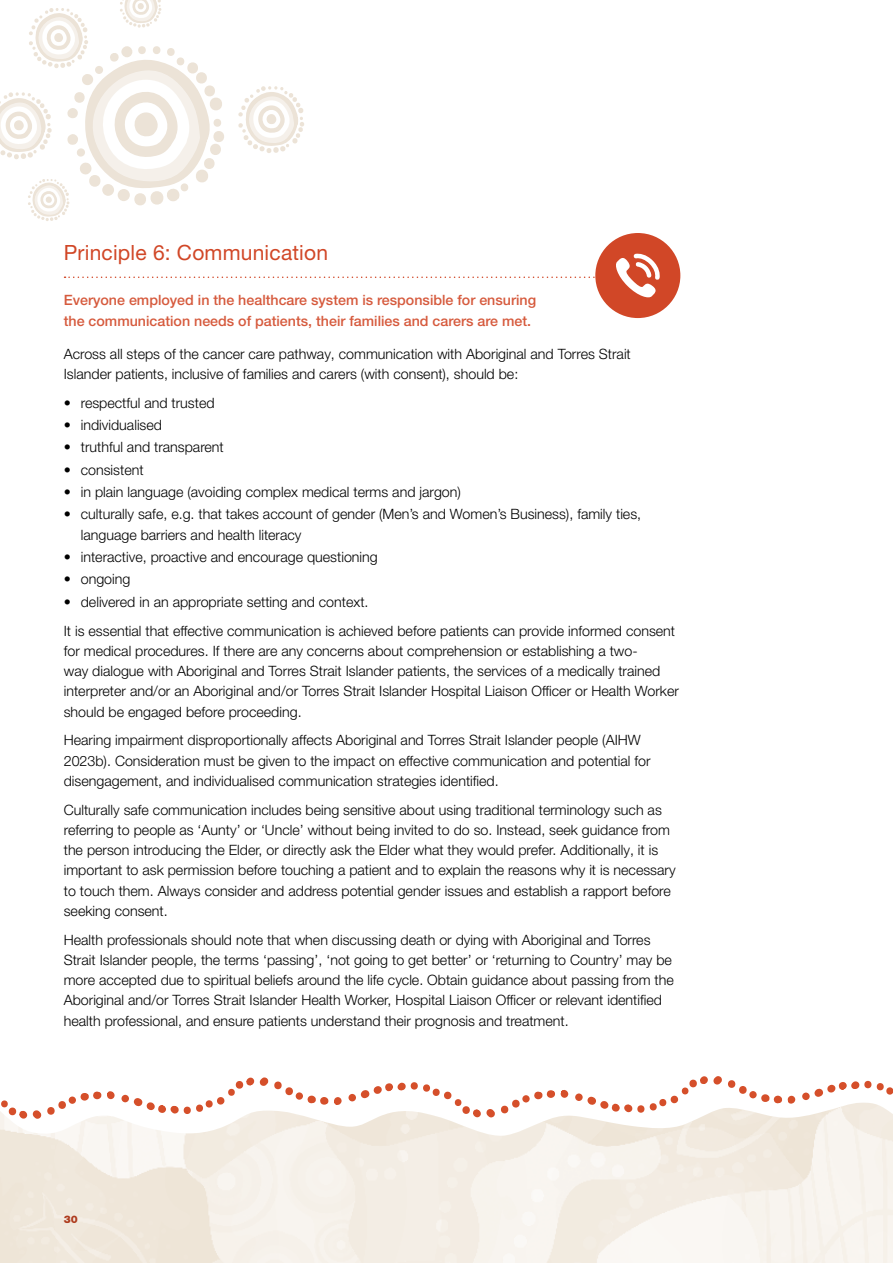
<style>
.page{position:relative;width:893px;height:1263px;background:#fff}
.page>*{position:absolute;margin:0;border:0;box-sizing:border-box;transform-origin:0 0}
.t1{font:21px "Helvetica Neue LT Pro";letter-spacing:.01em;color:#d14727}
.t2{font:300 14.25px/20.2px "Helvetica Neue LT Pro";color:#000}
.t3{font:500 14.25px/20.2px "Helvetica Neue LT Pro";color:#d65a3d}
.t4{font:900 10.5px "Helvetica Neue LT Pro";color:#ae3c1e}
</style>
<div class="page">
<svg style="left:238px;top:86px;width:66px;height:67px"></svg>
<svg style="left:0;top:0;width:224px;height:221px"></svg>
<svg style="left:561px;top:1090px;width:7px;height:7px"></svg>
<div style="left:575px;top:1093px;width:8px;height:8px;background:#d54f2a;border-radius:50%"></div>
<svg style="left:534px;top:1090px;width:21px;height:7px"></svg>
<svg style="left:80px;top:1091px;width:35px;height:6px"></svg>
<svg style="left:590px;top:1076px;width:157px;height:21px"></svg>
<div style="left:749px;top:1091px;width:8px;height:7px;background:#d54f2a;border-radius:50%"></div>
<div style="left:802px;top:1092px;width:8px;height:8px;background:#d54f2a;border-radius:50%"></div>
<svg style="left:814px;top:1081px;width:79px;height:16px"></svg>
<svg style="left:761px;top:1094px;width:20px;height:3px"></svg>
<svg style="left:228px;top:1077px;width:65px;height:19px"></svg>
<div style="left:296px;top:1092px;width:7px;height:8px;background:#d54f2a;border-radius:50%"></div>
<div style="left:348px;top:1094px;width:8px;height:7px;background:#d54f2a;border-radius:50%"></div>
<svg style="left:361px;top:1082px;width:91px;height:15px"></svg>
<img style="left:0;top:1097px;width:893px;height:166px">
<div style="left:595px;top:233px;width:85px;height:85px;background:#d14727;border-radius:50%"></div>
<svg style="left:65px;top:253px;width:595px;height:46px"></svg>
<h1 class="t1" style="left:64px;top:239px;width:266px">Principle 6: Communication</h1>
<p class="t3" style="left:64px;top:290px;width:474px">Everyone employed in the healthcare system is responsible for ensuring the communication needs of patients, their families and carers are met.</p>
<p class="t2" style="left:64px;top:343px;width:569px">Across all steps of the cancer care pathway, communication with Aboriginal and Torres Strait<br>Islander patients, inclusive of families and carers (with consent), should be:</p>
<p class="t2" style="left:64px;top:392px;width:152px">• respectful and trusted</p>
<p class="t2" style="left:64px;top:414px;width:100px">• individualised</p>
<p class="t2" style="left:64px;top:437px;width:162px">• truthful and transparent</p>
<p class="t2" style="left:64px;top:459px;width:81px">• consistent</p>
<p class="t2" style="left:64px;top:482px;width:399px">• in plain language (avoiding complex medical terms and jargon)</p>
<p class="t2" style="left:81px;top:504px;width:562px;text-indent:-17px">• culturally safe, e.g. that takes account of gender (Men’s and Women’s Business), family ties, language barriers and health literacy</p>
<p class="t2" style="left:64px;top:546px;width:315px">• interactive, proactive and encourage questioning</p>
<p class="t2" style="left:64px;top:569px;width:68px">• ongoing</p>
<p class="t2" style="left:64px;top:587px;width:613px;line-height:28.8px">• delivered in an appropriate setting and context.<br>It is essential that effective communication is achieved before patients can provide informed consent</p>
<p class="t2" style="left:64px;top:640px;width:617px">for medical procedures. If there are any concerns about comprehension or establishing a two-<br>way dialogue with Aboriginal and Torres Strait Islander patients, the services of a medically trained interpreter and/or an Aboriginal and/or Torres Strait Islander Hospital Liaison Officer or Health Worker should be engaged before proceeding.</p>
<p class="t2" style="left:64px;top:730px;width:588px">Hearing impairment disproportionally affects Aboriginal and Torres Strait Islander people (AIHW<br>2023b). Consideration must be given to the impact on effective communication and potential for disengagement, and individualised communication strategies identified.</p>
<p class="t2" style="left:64px;top:799px;width:613px">Culturally safe communication includes being sensitive about using traditional terminology such as referring to people as ‘Aunty’ or ‘Uncle’ without being invited to do so. Instead, seek guidance from the person introducing the Elder, or directly ask the Elder what they would prefer. Additionally, it is important to ask permission before touching a patient and to explain the reasons why it is necessary to touch them. Always consider and address potential gender issues and establish a rapport before seeking consent.</p>
<p class="t2" style="left:64px;top:929px;width:612px">Health professionals should note that when discussing death or dying with Aboriginal and Torres Strait Islander people, the terms ‘passing’, ‘not going to get better’ or ‘returning to Country’ may be more accepted due to spiritual beliefs around the life cycle. Obtain guidance about passing from the Aboriginal and/or Torres Strait Islander Health Worker, Hospital Liaison Officer or relevant identified health professional, and ensure patients understand their prognosis and treatment.</p>
<p class="t4" style="left:64px;top:1212px;width:16px">30</p>
</div>
